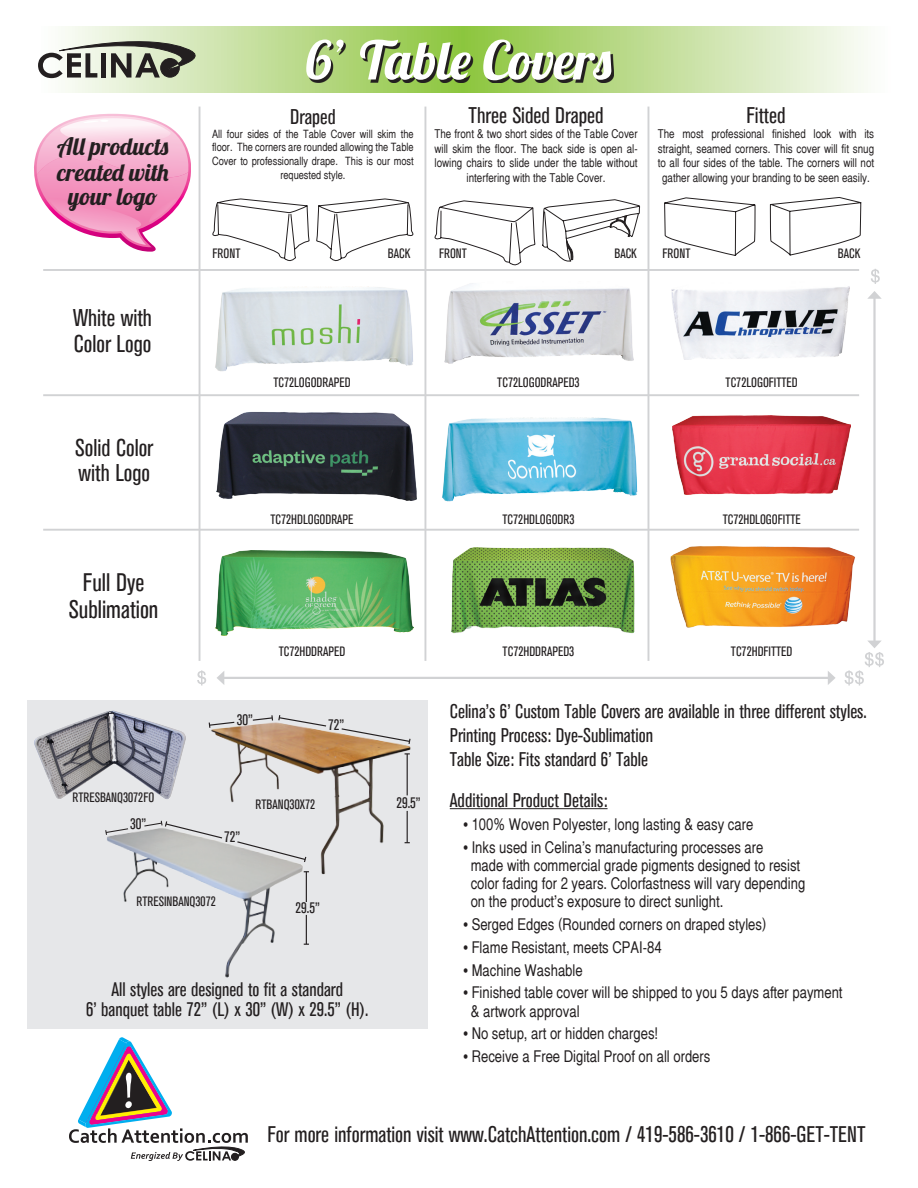
<style>
.page{position:relative;width:918px;height:1188px;background:#fff}
.page>*{position:absolute;margin:0;border:0;box-sizing:border-box;transform-origin:0 0}
.t1{font:53.25px "Lobster 1.4";color:#fff}
.t2{font:condensed 25.35px "Akzidenz Grotesk BE";color:#231f20}
.t3{font:condensed 24.15px "Akzidenz Grotesk BE";color:#231f20}
.t4{font:24px/24.9px "Lobster 1.4";color:#231f20;text-align:center}
.t5{font:condensed 22.65px "Akzidenz Grotesk BE";color:#231f20}
.t6{font:condensed 22.5px "Akzidenz Grotesk BE";color:#231f20}
.t7{font:condensed 21.3px "Akzidenz Grotesk BE";color:#231f20}
.t8{font:condensed 19.65px "Akzidenz Grotesk BE";color:#231f20}
.t9{font:condensed 19.5px "Akzidenz Grotesk BE";color:#231f20}
.t10{font:condensed 15.9px "Helsinki";color:#231f20}
.t11{font:condensed 15.15px "Akzidenz Grotesk BE";color:#231f20}
.t12{font:condensed 13.5px "Akzidenz Grotesk BE";color:#231f20}
.t13{font:condensed 12px/14.5px "Helsinki";color:#231f20;text-align:center}
.t14{font:condensed 11.25px/13.8px "Helsinki";color:#231f20;text-align:center}
</style>
<div class="page">
<svg style="left:34px;top:114px;width:157px;height:138px"></svg>
<div style="left:27px;top:701px;width:401px;height:328px;background:#e6e7e9"></div>
<hr style="left:450px;top:808px;width:158px;height:1px;background:#231f20">
<svg style="left:50px;top:26px;width:818px;height:66px;background:#c9e1a4"></svg>
<svg style="left:309px;top:42px;width:305px;height:41px;background:#728d48"></svg>
<svg style="left:69px;top:1037px;width:179px;height:124px"></svg>
<hr style="left:43px;top:269px;width:816px;height:2px;background:#d1d2d4">
<hr style="left:43px;top:394px;width:816px;height:2px;background:#d1d2d4">
<hr style="left:43px;top:529px;width:816px;height:2px;background:#d1d2d4">
<hr style="left:199px;top:107px;width:2px;height:554px;background:#d1d2d4">
<hr style="left:424px;top:107px;width:2px;height:554px;background:#d1d2d4">
<hr style="left:647px;top:107px;width:2px;height:554px;background:#d1d2d4">
<hr style="left:223px;top:677px;width:607px;height:2px;background:#d1d2d4">
<svg style="left:217px;top:671px;width:7px;height:14px"></svg>
<svg style="left:828px;top:671px;width:8px;height:14px"></svg>
<hr style="left:873px;top:297px;width:3px;height:345px;background:#d1d2d4">
<svg style="left:867px;top:291px;width:15px;height:8px"></svg>
<svg style="left:197px;top:670px;width:9px;height:16px"></svg>
<svg style="left:871px;top:269px;width:9px;height:15px"></svg>
<svg style="left:845px;top:641px;width:39px;height:45px"></svg>
<svg style="left:212px;top:199px;width:98px;height:62px"></svg>
<svg style="left:316px;top:199px;width:98px;height:63px"></svg>
<svg style="left:435px;top:201px;width:100px;height:64px"></svg>
<svg style="left:542px;top:200px;width:98px;height:62px"></svg>
<svg style="left:770px;top:197px;width:91px;height:59px"></svg>
<svg style="left:664px;top:197px;width:92px;height:59px"></svg>
<svg style="left:38px;top:30px;width:164px;height:48px"></svg>
<img style="left:215px;top:286px;width:198px;height:85px">
<img style="left:216px;top:412px;width:200px;height:89px">
<img style="left:216px;top:550px;width:197px;height:85px">
<img style="left:445px;top:283px;width:188px;height:81px">
<img style="left:442px;top:417px;width:196px;height:84px">
<img style="left:451px;top:547px;width:184px;height:87px">
<img style="left:672px;top:286px;width:178px;height:74px">
<img style="left:672px;top:415px;width:178px;height:79px">
<img style="left:670px;top:546px;width:185px;height:82px">
<img style="left:107px;top:831px;width:200px;height:147px">
<svg style="left:304px;top:915px;width:5px;height:30px"></svg>
<hr style="left:306px;top:872px;width:1px;height:30px;background:#231f20">
<svg style="left:105px;top:828px;width:24px;height:8px"></svg>
<svg style="left:143px;top:820px;width:63px;height:19px"></svg>
<img style="left:206px;top:725px;width:205px;height:156px">
<svg style="left:208px;top:721px;width:28px;height:8px"></svg>
<hr style="left:407px;top:811px;width:1px;height:32px;background:#231f20">
<hr style="left:407px;top:754px;width:1px;height:41px;background:#231f20">
<svg style="left:252px;top:715px;width:75px;height:12px"></svg>
<svg style="left:340px;top:728px;width:71px;height:17px"></svg>
<img style="left:34px;top:710px;width:152px;height:89px">
<p class="t4" style="left:57px;top:134px;width:113px">All products created with your logo</p>
<p class="t3" style="left:73px;top:305px;width:80px">White with</p>
<p class="t3" style="left:74px;top:330px;width:79px">Color Logo</p>
<p class="t3" style="left:75px;top:434px;width:80px">Solid Color</p>
<p class="t3" style="left:79px;top:460px;width:73px">with Logo</p>
<p class="t2" style="left:83px;top:569px;width:63px">Full Dye</p>
<p class="t2" style="left:69px;top:595px;width:91px">Sublimation</p>
<p class="t1" style="left:305px;top:26px;width:308px">6’ Table Covers</p>
<p class="t7" style="left:290px;top:105px;width:47px">Draped</p>
<p class="t14" style="left:212px;top:126px;width:203px">All four sides of the Table Cover will skim the floor. The corners are rounded allowing the Table Cover to professionally drape. This is our most requested style.</p>
<p class="t5" style="left:469px;top:103px;width:137px">Three Sided Draped</p>
<p class="t13" style="left:435px;top:126px;width:205px">The front &amp; two short sides of the Table Cover will skim the floor. The back side is open al&shy;lowing chairs to slide under the table without interfering with the Table Cover.</p>
<p class="t5" style="left:746px;top:103px;width:41px">Fitted</p>
<p class="t13" style="left:658px;top:126px;width:218px">The most professional finished look with its straight, seamed corners. This cover will fit snug to all four sides of the table. The corners will not gather allowing your branding to be seen easily.</p>
<p class="t12" style="left:213px;top:246px;width:29px">FRONT</p>
<p class="t12" style="left:388px;top:246px;width:24px">BACK</p>
<p class="t12" style="left:439px;top:246px;width:29px">FRONT</p>
<p class="t12" style="left:614px;top:246px;width:24px">BACK</p>
<p class="t12" style="left:663px;top:246px;width:29px">FRONT</p>
<p class="t12" style="left:838px;top:246px;width:24px">BACK</p>
<p class="t12" style="left:273px;top:375px;width:79px">TC72LOGODRAPED</p>
<p class="t12" style="left:497px;top:375px;width:84px">TC72LOGODRAPED3</p>
<p class="t12" style="left:726px;top:375px;width:74px">TC72LOGOFITTED</p>
<p class="t12" style="left:270px;top:511px;width:85px">TC72HDLOGODRAPE</p>
<p class="t12" style="left:503px;top:511px;width:73px">TC72HDLOGODR3</p>
<p class="t12" style="left:723px;top:511px;width:80px">TC72HDLOGOFITTE</p>
<p class="t12" style="left:279px;top:643px;width:68px">TC72HDDRAPED</p>
<p class="t12" style="left:503px;top:643px;width:73px">TC72HDDRAPED3</p>
<p class="t12" style="left:731px;top:643px;width:63px">TC72HDFITTED</p>
<p class="t11" style="left:237px;top:711px;width:18px">30”</p>
<p class="t11" style="left:328px;top:717px;width:18px">72”</p>
<p class="t12" style="left:72px;top:790px;width:83px">RTRESBANQ3072FO</p>
<p class="t11" style="left:130px;top:815px;width:18px">30”</p>
<p class="t11" style="left:224px;top:828px;width:18px">72”</p>
<p class="t12" style="left:256px;top:797px;width:61px">RTBANQ30X72</p>
<p class="t12" style="left:137px;top:894px;width:81px">RTRESINBANQ3072</p>
<p class="t11" style="left:296px;top:900px;width:26px">29.5”</p>
<p class="t9" style="left:112px;top:979px;width:233px">All styles are designed to fit a standard</p>
<p class="t9" style="left:86px;top:998px;width:284px">6’ banquet table 72” (L) x 30” (W) x 29.5” (H).</p>
<p class="t11" style="left:396px;top:794px;width:26px">29.5”</p>
<p class="t8" style="left:450px;top:700px;width:418px">Celina’s 6’ Custom Table Covers are available in three different styles.</p>
<p class="t8" style="left:450px;top:724px;width:205px">Printing Process: Dye-Sublimation</p>
<p class="t8" style="left:450px;top:749px;width:200px">Table Size: Fits standard 6’ Table</p>
<p class="t8" style="left:450px;top:789px;width:159px">Additional Product Details:</p>
<p class="t10" style="left:463px;top:813px;width:291px">• 100% Woven Polyester, long lasting &amp; easy care</p>
<p class="t10" style="left:463px;top:836px;width:301px">• Inks used in Celina’s manufacturing processes are</p>
<p class="t10" style="left:471px;top:854px;width:331px">made with commercial grade pigments designed to resist</p>
<p class="t10" style="left:471px;top:873px;width:336px">color fading for 2 years. Colorfastness will vary depending</p>
<p class="t10" style="left:471px;top:891px;width:254px">on the product’s exposure to direct sunlight.</p>
<p class="t10" style="left:463px;top:914px;width:304px">• Serged Edges (Rounded corners on draped styles)</p>
<p class="t10" style="left:463px;top:936px;width:200px">• Flame Resistant, meets CPAI-84</p>
<p class="t10" style="left:463px;top:959px;width:121px">• Machine Washable</p>
<p class="t10" style="left:463px;top:982px;width:381px">• Finished table cover will be shipped to you 5 days after payment</p>
<p class="t10" style="left:471px;top:1000px;width:110px">&amp; artwork approval</p>
<p class="t10" style="left:463px;top:1023px;width:196px">• No setup, art or hidden charges!</p>
<p class="t10" style="left:463px;top:1046px;width:248px">• Receive a Free Digital Proof on all orders</p>
<p class="t6" style="left:267px;top:1121px;width:600px">For more information visit www.CatchAttention.com / 419-586-3610 / 1-866-GET-TENT</p>
</div>
